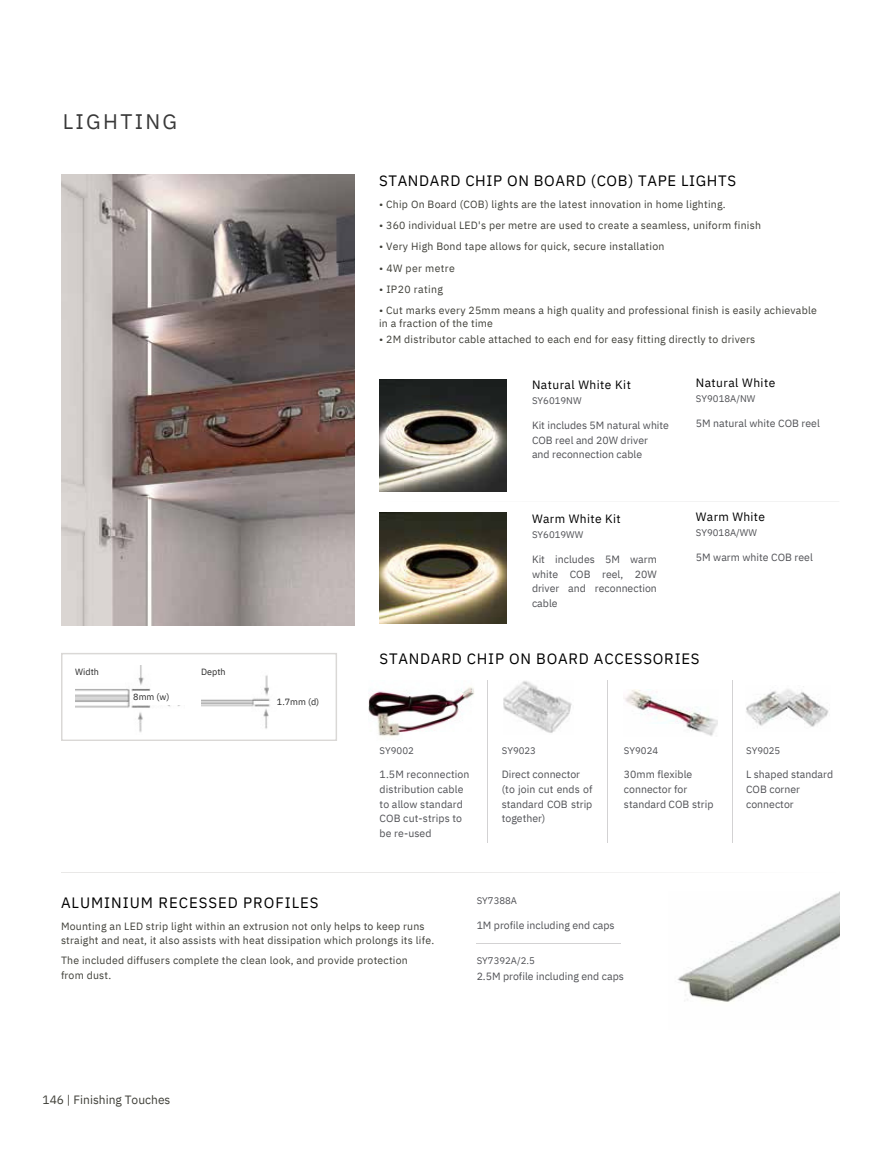
<style>
.page{position:relative;width:893px;height:1152px;background:#fff}
.page>*{position:absolute;margin:0;border:0;box-sizing:border-box;transform-origin:0 0}
.t1{font:21px "IBM Plex Sans";letter-spacing:.11em;color:#393939}
.t2{font:15px "IBM Plex Sans";letter-spacing:.05em;color:#000}
.t3{font:12px "IBM Plex Sans";letter-spacing:.035em;color:#000}
.t4{font:12px "IBM Plex Sans";color:#3f3f38}
.t5{font:10.5px/13.5px "IBM Plex Sans";letter-spacing:.02em;color:#3f3f38}
.t6{font:10.5px/14.7px "IBM Plex Sans";color:#505155}
.t7{font:9.6px "IBM Plex Sans";color:#505155}
.t8{font:9px "IBM Plex Sans";color:#292929}
</style>
<div class="page">
<img style="left:61px;top:174px;width:294px;height:451px">
<img style="left:379px;top:379px;width:127px;height:113px">
<img style="left:379px;top:512px;width:127px;height:112px">
<img style="left:677px;top:892px;width:162px;height:110px">
<svg style="left:61px;top:653px;width:276px;height:88px"></svg>
<img style="left:75px;top:665px;width:109px;height:70px">
<img style="left:201px;top:670px;width:127px;height:65px">
<div style="left:133px;top:692px;width:56px;height:13px;background:#fff"></div>
<div style="left:75px;top:666px;width:56px;height:14px;background:#fff"></div>
<div style="left:201px;top:666px;width:56px;height:14px;background:#fff"></div>
<div style="left:277px;top:694px;width:54px;height:19px;background:#fff"></div>
<img style="left:368px;top:687px;width:106px;height:50px">
<img style="left:503px;top:681px;width:69px;height:52px">
<img style="left:624px;top:689px;width:94px;height:47px">
<img style="left:746px;top:686px;width:83px;height:41px">
<hr style="left:487px;top:680px;width:1px;height:162px;background:#d3d2d3">
<hr style="left:476px;top:944px;width:145px;height:1px;background:#d3d2d3">
<hr style="left:607px;top:680px;width:1px;height:162px;background:#d3d2d3">
<svg style="left:61px;top:872px;width:601px;height:1px"></svg>
<hr style="left:379px;top:502px;width:460px;height:1px;background:#d3d2d3">
<hr style="left:731px;top:680px;width:1px;height:162px;background:#d3d2d3">
<h3 class="t1" style="left:63px;top:107px;width:116px">LIGHTING</h3>
<h4 class="t8" style="left:75px;top:666px;width:25px">Width</h4>
<h5 class="t8" style="left:133px;top:691px;width:38px">8mm (w)</h5>
<p class="t8" style="left:201px;top:666px;width:26px">Depth</p>
<h3 class="t8" style="left:277px;top:696px;width:44px">1.7mm (d)</h3>
<h4 class="t2" style="left:61px;top:893px;width:259px">ALUMINIUM RECESSED PROFILES</h4>
<p class="t2" style="left:379px;top:170px;width:358px">STANDARD CHIP ON BOARD (COB) TAPE LIGHTS</p>
<h5 class="t5" style="left:379px;top:197px;width:348px">• Chip On Board (COB) lights are the latest innovation in home lighting.</h5>
<h5 class="t5" style="left:379px;top:218px;width:383px">• 360 individual LED's per metre are used to create a seamless, uniform finish</h5>
<h5 class="t5" style="left:379px;top:240px;width:287px">• Very High Bond tape allows for quick, secure installation</h5>
<h5 class="t5" style="left:379px;top:261px;width:77px">• 4W per metre</h5>
<h5 class="t5" style="left:379px;top:282px;width:65px">• IP20 rating</h5>
<h5 class="t5" style="left:379px;top:304px;width:439px;line-height:12.3px">• Cut marks every 25mm means a high quality and professional finish is easily achievable in a fraction of the time</h5>
<h5 class="t5" style="left:379px;top:332px;width:377px">• 2M distributor cable attached to each end for easy fitting directly to drivers</h5>
<h3 class="t3" style="left:531px;top:377px;width:100px">Natural White Kit</h3>
<h5 class="t3" style="left:695px;top:375px;width:81px">Natural White</h5>
<h4 class="t7" style="left:531px;top:394px;width:51px">SY6019NW</h4>
<h5 class="t7" style="left:695px;top:392px;width:61px">SY9018A/NW</h5>
<p class="t6" style="left:531px;top:418px;width:138px">Kit includes 5M natural white<br>COB reel and 20W driver<br>and reconnection cable</p>
<h4 class="t6" style="left:695px;top:416px;width:125px">5M natural white COB reel</h4>
<p class="t3" style="left:531px;top:511px;width:90px">Warm White Kit</p>
<h4 class="t3" style="left:695px;top:509px;width:71px">Warm White</h4>
<h5 class="t7" style="left:531px;top:528px;width:53px">SY6019WW</h5>
<h4 class="t7" style="left:695px;top:526px;width:63px">SY9018A/WW</h4>
<h2 class="t6" style="left:531px;top:552px;width:126px;text-align:justify">Kit includes 5M warm white COB reel, 20W driver and reconnection cable</h2>
<p class="t6" style="left:695px;top:550px;width:118px">5M warm white COB reel</p>
<h5 class="t2" style="left:379px;top:649px;width:321px">STANDARD CHIP ON BOARD ACCESSORIES</h5>
<p class="t7" style="left:379px;top:744px;width:36px">SY9002</p>
<p class="t7" style="left:501px;top:744px;width:36px">SY9023</p>
<h2 class="t7" style="left:623px;top:744px;width:36px">SY9024</h2>
<h5 class="t7" style="left:745px;top:744px;width:36px">SY9025</h5>
<p class="t6" style="left:379px;top:767px;width:91px">1.5M reconnection distribution cable to allow standard<br>COB cut-strips to be re-used</p>
<p class="t6" style="left:501px;top:767px;width:92px">Direct connector (to join cut ends of standard COB strip together)</p>
<h4 class="t6" style="left:623px;top:767px;width:91px">30mm flexible connector for standard COB strip</h4>
<h5 class="t6" style="left:745px;top:767px;width:88px">L shaped standard<br>COB corner connector</h5>
<h4 class="t7" style="left:476px;top:894px;width:42px">SY7388A</h4>
<p class="t5" style="left:61px;top:919px;width:374px">Mounting an LED strip light within an extrusion not only helps to keep runs straight and neat, it also assists with heat dissipation which prolongs its life.</p>
<p class="t5" style="left:61px;top:953px;width:348px;line-height:14.7px">The included diffusers complete the clean look, and provide protection from dust.</p>
<p class="t6" style="left:476px;top:918px;width:139px">1M profile including end caps</p>
<h5 class="t7" style="left:476px;top:954px;width:60px">SY7392A/2.5</h5>
<p class="t6" style="left:476px;top:969px;width:149px">2.5M profile including end caps</p>
<h5 class="t4" style="left:43px;top:1092px;width:129px">146 | Finishing Touches</h5>
</div>
